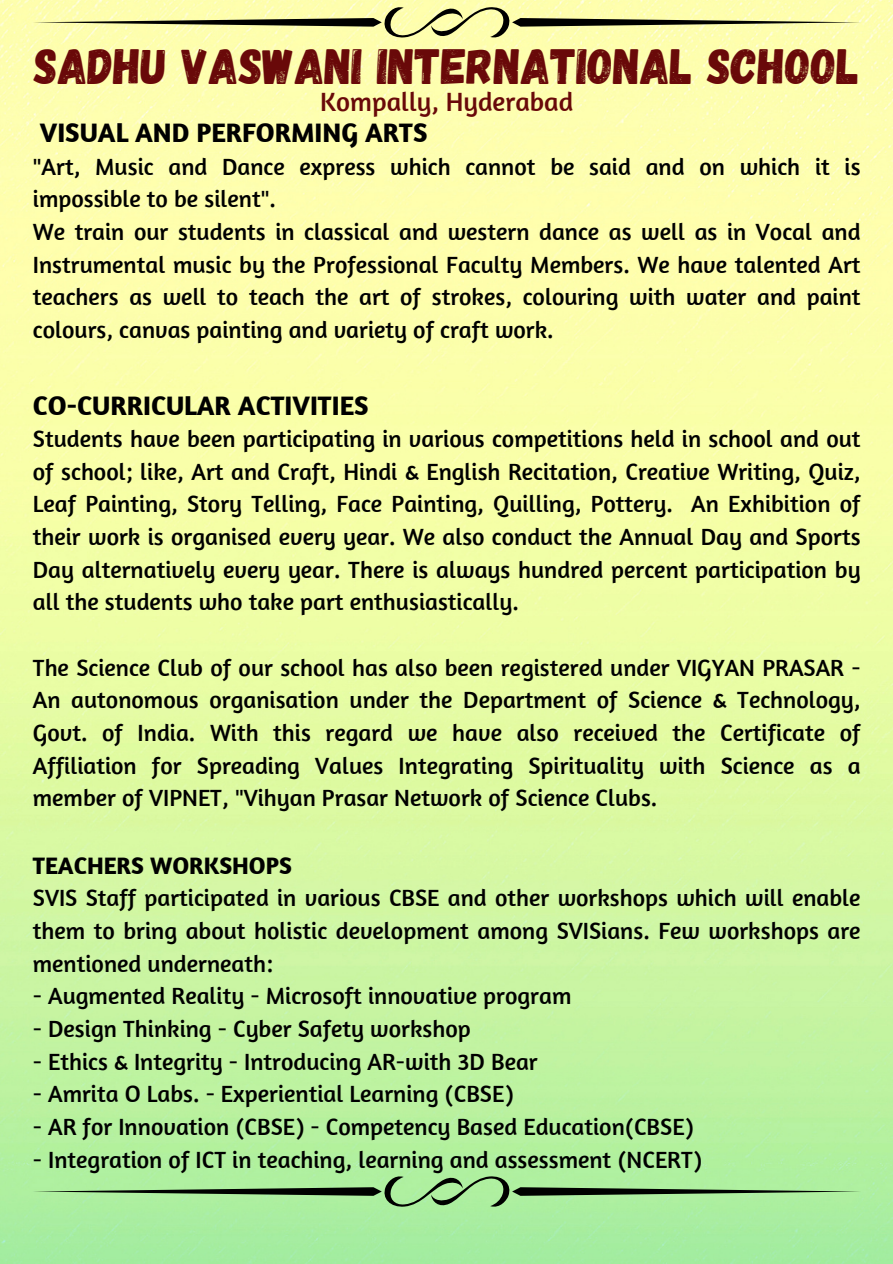
<style>
.page{position:relative;width:893px;height:1264px;background:#fff}
.page>*{position:absolute;margin:0;border:0;box-sizing:border-box;transform-origin:0 0}
.t1{font:49.5px "Gagalin";color:#690909}
.t2{font:700 27.3px "Amaranth";color:#000}
.t3{font:27px "Amaranth";color:#690909}
.t4{font:700 24.3px "Amaranth";color:#000}
.t5{font:24px/32.7px "Amaranth";color:#000;text-align:justify}
</style>
<div class="page">
<img style="left:0;top:0;width:892px;height:1263px">
<svg style="left:32px;top:5px;width:829px;height:35px;background:#dcdc98"></svg>
<svg style="left:32px;top:1174px;width:829px;height:34px;background:#96ce8a"></svg>
<p class="t1" style="left:34px;top:34px;width:826px">SADHU VASWANI INTERNATIONAL SCHOOL</p>
<h1 class="t2" style="left:40px;top:115px;width:389px">VISUAL AND PERFORMING ARTS</h1>
<h2 class="t5" style="left:33px;top:149px;width:829px">"Art, Music and Dance express which cannot be said and on which it is impossible to be silent".</h2>
<p class="t5" style="left:33px;top:215px;width:829px">We train our students in classical and western dance as well as in Vocal and Instrumental music by the Professional Faculty Members. We have talented Art teachers as well to teach the art of strokes, colouring with water and paint colours, canvas painting and variety of craft work.</p>
<p class="t3" style="left:320px;top:84px;width:254px">Kompally, Hyderabad</p>
<p class="t2" style="left:33px;top:388px;width:337px">CO-CURRICULAR ACTIVITIES</p>
<p class="t5" style="left:33px;top:422px;width:829px">Students have been participating in various competitions held in school and out of school; like, Art and Craft, Hindi &amp; English Recitation, Creative Writing, Quiz, Leaf Painting, Story Telling, Face Painting, Quilling, Pottery. An Exhibition of their work is organised every year. We also conduct the Annual Day and Sports Day alternatively every year. There is always hundred percent participation by all the students who take part enthusiastically.</p>
<p class="t5" style="left:33px;top:650px;width:829px">The Science Club of our school has also been registered under VIGYAN PRASAR - An autonomous organisation under the Department of Science &amp; Technology, Govt. of India. With this regard we have also received the Certificate of Affiliation for Spreading Values Integrating Spirituality with Science as a member of VIPNET, "Vihyan Prasar Network of Science Clubs.</p>
<p class="t4" style="left:33px;top:850px;width:260px">TEACHERS WORKSHOPS</p>
<p class="t5" style="left:33px;top:881px;width:829px">SVIS Staff participated in various CBSE and other workshops which will enable them to bring about holistic development among SVISians. Few workshops are mentioned underneath:</p>
<p class="t5" style="left:33px;top:979px;width:540px">- Augmented Reality - Microsoft innovative program</p>
<p class="t5" style="left:33px;top:1011px;width:439px">- Design Thinking - Cyber Safety workshop</p>
<p class="t5" style="left:33px;top:1044px;width:506px">- Ethics &amp; Integrity - Introducing AR-with 3D Bear</p>
<p class="t5" style="left:33px;top:1076px;width:482px">- Amrita O Labs. - Experiential Learning (CBSE)</p>
<p class="t5" style="left:33px;top:1109px;width:662px">- AR for Innovation (CBSE) - Competency Based Education(CBSE)</p>
<p class="t5" style="left:33px;top:1142px;width:670px">- Integration of ICT in teaching, learning and assessment (NCERT)</p>
</div>
